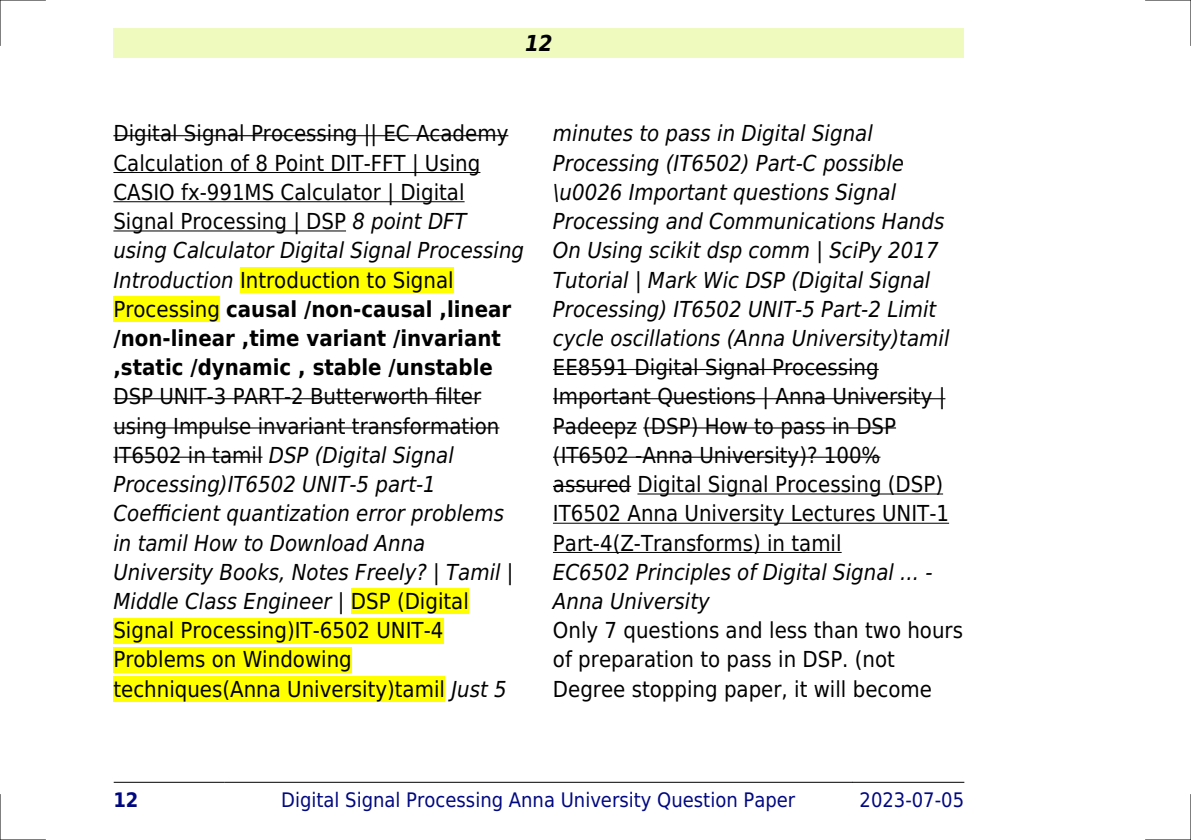
<style>
.page{position:relative;width:1191px;height:840px;background:#fff}
.page>*{position:absolute;margin:0;border:0;box-sizing:border-box;transform-origin:0 0}
.t1{font:22px/29.2px "DejaVu Sans Condensed";color:#000}
.t2{font:italic 22px/29.2px "DejaVu Sans Condensed";color:#000}
.t3{font:italic 700 22px "DejaVu Sans Condensed";color:#000}
.t4{font:20px "DejaVu Sans Condensed";color:#000880}
.t5{font:700 20px "DejaVu Sans Condensed";color:#000880}
.s1{font-style:italic}
.s2{font-weight:700}
</style>
<div class="page">
<div style="left:113px;top:28px;width:851px;height:30px;background:#effbbe"></div>
<hr style="left:114px;top:781px;width:110px;height:1px;background:#000">
<hr style="left:225px;top:781px;width:627px;height:1px;background:#000">
<hr style="left:852px;top:781px;width:112px;height:1px;background:#000">
<hr style="left:113px;top:135px;width:395px;height:1px;background:#000">
<hr style="left:113px;top:172px;width:367px;height:1px;background:#000">
<hr style="left:113px;top:201px;width:351px;height:1px;background:#000">
<hr style="left:113px;top:230px;width:233px;height:1px;background:#000">
<div style="left:240px;top:267px;width:213px;height:25px;background:#ff0"></div>
<div style="left:113px;top:296px;width:107px;height:26px;background:#ff0"></div>
<hr style="left:113px;top:398px;width:368px;height:1px;background:#000">
<hr style="left:113px;top:427px;width:386px;height:1px;background:#000">
<hr style="left:113px;top:456px;width:149px;height:1px;background:#000">
<div style="left:351px;top:588px;width:118px;height:26px;background:#ff0"></div>
<div style="left:113px;top:617px;width:330px;height:26px;background:#ff0"></div>
<div style="left:113px;top:646px;width:239px;height:26px;background:#ff0"></div>
<div style="left:113px;top:676px;width:332px;height:25px;background:#ff0"></div>
<hr style="left:553px;top:369px;width:325px;height:1px;background:#000">
<hr style="left:553px;top:398px;width:392px;height:1px;background:#000">
<hr style="left:553px;top:427px;width:84px;height:1px;background:#000">
<hr style="left:643px;top:427px;width:253px;height:1px;background:#000">
<hr style="left:553px;top:456px;width:327px;height:1px;background:#000">
<hr style="left:553px;top:485px;width:78px;height:1px;background:#000">
<hr style="left:637px;top:493px;width:306px;height:1px;background:#000">
<hr style="left:553px;top:522px;width:396px;height:1px;background:#000">
<hr style="left:553px;top:551px;width:288px;height:1px;background:#000">
<hr style="left:0;top:0;width:45px;height:1px;background:#000">
<hr style="left:1145px;top:0;width:46px;height:1px;background:#000">
<hr style="left:0;top:839px;width:45px;height:1px;background:#000">
<hr style="left:1145px;top:839px;width:46px;height:1px;background:#000">
<hr style="left:0;top:0;width:1px;height:45px;background:#000">
<hr style="left:0;top:794px;width:1px;height:45px;background:#000">
<hr style="left:1190px;top:0;width:1px;height:45px;background:#000">
<hr style="left:1190px;top:794px;width:1px;height:45px;background:#000">
<p class="t3" style="left:525px;top:30px;width:29px">12</p>
<p class="t1" style="left:113px;top:119px;width:412px">Digital Signal Processing || EC Academy Calculation of 8 Point DIT-FFT | Using CASIO fx-991MS Calculator | Digital Signal Processing | DSP <span class="s1">8 point DFT using Calculator Digital Signal Processing Introduction</span> Introduction to Signal Processing <span class="s2">causal /non-causal ,linear /non-linear ,time variant /invariant ,static /dynamic , stable /unstable</span></p>
<p class="t1" style="left:113px;top:382px;width:402px">DSP UNIT-3 PART-2 Butterworth filter using Impulse invariant transformation IT6502 in tamil <span class="s1">DSP (Digital Signal Processing)IT6502 UNIT-5 part-1<br>Coefficient quantization error problems in tamil How to Download Anna University Books, Notes Freely? | Tamil | Middle Class Engineer |</span> DSP (Digital Signal Processing)IT-6502 UNIT-4<br>Problems on Windowing techniques(Anna University)tamil <span class="s1">Just 5</span></p>
<p class="t2" style="left:553px;top:119px;width:398px">minutes to pass in Digital Signal Processing (IT6502) Part-C possible \u0026 Important questions Signal Processing and Communications Hands On Using scikit dsp comm | SciPy 2017<br>Tutorial | Mark Wic DSP (Digital Signal Processing) IT6502 UNIT-5 Part-2 Limit cycle oscillations (Anna University)tamil</p>
<p class="t1" style="left:553px;top:353px;width:397px">EE8591 Digital Signal Processing Important Questions | Anna University | Padeepz (DSP) How to pass in DSP (IT6502 -Anna University)? 100% assured Digital Signal Processing (DSP)<br>IT6502 Anna University Lectures UNIT-1<br>Part-4(Z-Transforms) in tamil</p>
<p class="t2" style="left:553px;top:557px;width:381px">EC6502 Principles of Digital Signal ... -<br>Anna University</p>
<p class="t1" style="left:553px;top:615px;width:411px">Only 7 questions and less than two hours of preparation to pass in DSP. (not<br>Degree stopping paper, it will become</p>
<p class="t5" style="left:113px;top:787px;width:27px">12</p>
<p class="t4" style="left:281px;top:787px;width:515px">Digital Signal Processing Anna University Question Paper</p>
<p class="t4" style="left:859px;top:787px;width:106px">2023-07-05</p>
</div>
